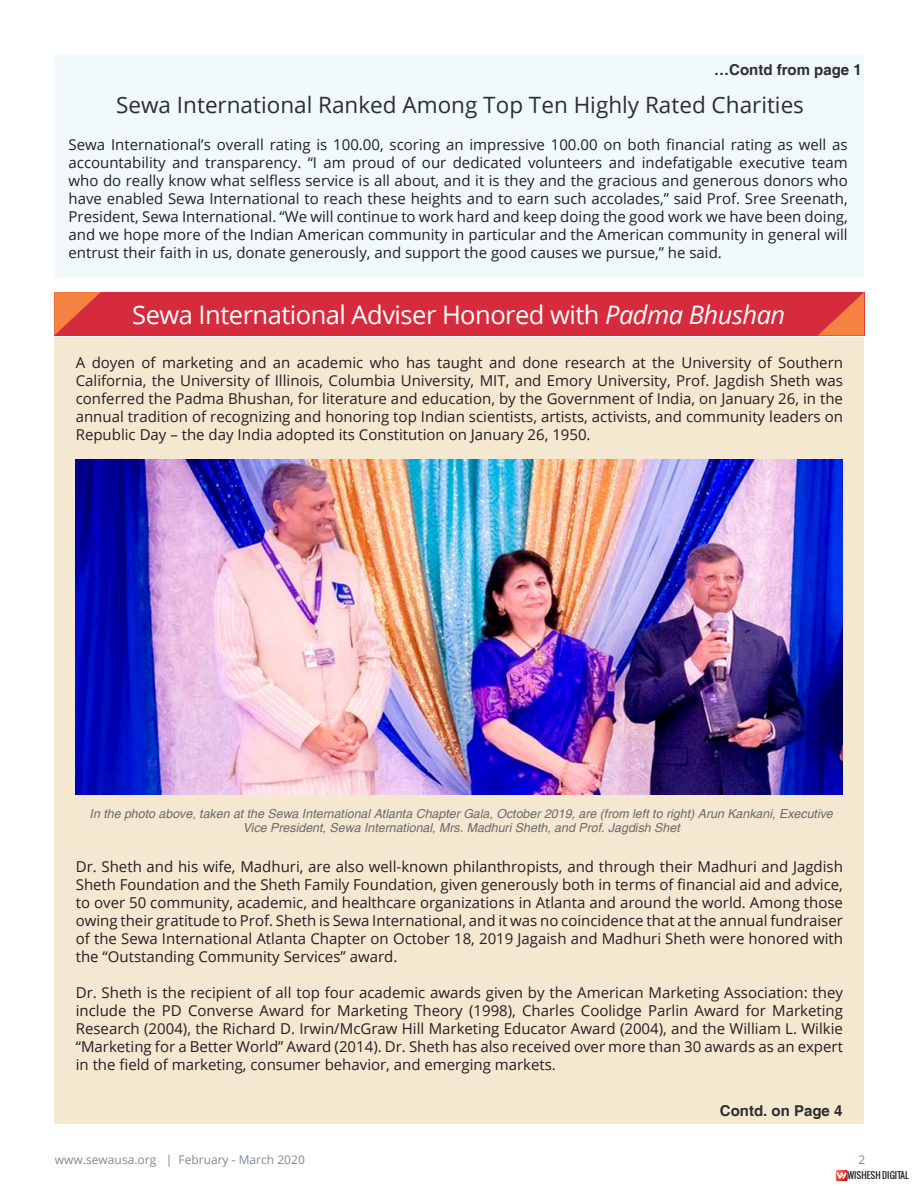
<style>
.page{position:relative;width:918px;height:1188px;background:#fff}
.page>*{position:absolute;margin:0;border:0;box-sizing:border-box;transform-origin:0 0}
.t1{font:25.5px "Open Sans";letter-spacing:-.02em;color:#fff}
.t2{font:22.5px "Open Sans";color:#2d2e2e}
.t3{font:15px/18px "Open Sans";color:#231f20;text-align:justify}
.t4{font:700 15px "Helvetica";color:#2d2e2e}
.t5{font:italic 12.45px/13.5px "Helvetica";color:#6b6b6b;text-align:center}
.t6{font:12px "Open Sans";color:#7e8a98}
.t7{font:9px "Oswald";color:#231f20}
.s1{font-style:italic}
</style>
<div class="page">
<div style="left:54px;top:54px;width:810px;height:224px;background:#ebf7fa"></div>
<svg style="left:836px;top:1170px;width:11px;height:11px"></svg>
<div style="left:54px;top:337px;width:810px;height:786px;background:#f5e8d1"></div>
<div style="left:54px;top:292px;width:811px;height:44px;background:#d62b3d"></div>
<svg style="left:54px;top:292px;width:47px;height:44px"></svg>
<svg style="left:818px;top:292px;width:46px;height:44px"></svg>
<img style="left:75px;top:460px;width:768px;height:335px">
<p class="t4" style="left:714px;top:61px;width:149px">…Contd from page 1</p>
<p class="t2" style="left:116px;top:90px;width:689px">Sewa International Ranked Among Top Ten Highly Rated Charities</p>
<p class="t3" style="left:69px;top:135px;width:781px">Sewa International’s overall rating is 100.00, scoring an impressive 100.00 on both financial rating as well as accountability and transparency. “I am proud of our dedicated volunteers and indefatigable executive team who do really know what selfless service is all about, and it is they and the gracious and generous donors who have enabled Sewa International to reach these heights and to earn such accolades,” said Prof. Sree Sreenath, President, Sewa International. “We will continue to work hard and keep doing the good work we have been doing, and we hope more of the Indian American community in particular and the American community in general will entrust their faith in us, donate generously, and support the good causes we pursue,” he said.</p>
<p class="t1" style="left:132px;top:297px;width:655px">Sewa International Adviser Honored with <span class="s1">Padma Bhushan</span></p>
<p class="t3" style="left:76px;top:353px;width:769px">A doyen of marketing and an academic who has taught and done research at the University of Southern California, the University of Illinois, Columbia University, MIT, and Emory University, Prof. Jagdish Sheth was conferred the Padma Bhushan, for literature and education, by the Government of India, on January 26, in the annual tradition of recognizing and honoring top Indian scientists, artists, activists, and community leaders on Republic Day – the day India adopted its Constitution on January 26, 1950.</p>
<p class="t5" style="left:90px;top:808px;width:745px">In the photo above, taken at the Sewa International Atlanta Chapter Gala, October 2019, are (from left to right) Arun Kankani, Executive<br>Vice President, Sewa International, Mrs. Madhuri Sheth, and Prof. Jagdish Shet</p>
<p class="t3" style="left:76px;top:857px;width:769px">Dr. Sheth and his wife, Madhuri, are also well-known philanthropists, and through their Madhuri and Jagdish Sheth Foundation and the Sheth Family Foundation, given generously both in terms of financial aid and advice, to over 50 community, academic, and healthcare organizations in Atlanta and around the world. Among those owing their gratitude to Prof. Sheth is Sewa International, and it was no coincidence that at the annual fundraiser of the Sewa International Atlanta Chapter on October 18, 2019 Jagaish and Madhuri Sheth were honored with the “Outstanding Community Services” award.</p>
<p class="t3" style="left:76px;top:983px;width:769px">Dr. Sheth is the recipient of all top four academic awards given by the American Marketing Association: they include the PD Converse Award for Marketing Theory (1998), Charles Coolidge Parlin Award for Marketing Research (2004), the Richard D. Irwin/McGraw Hill Marketing Educator Award (2004), and the William L. Wilkie “Marketing for a Better World” Award (2014). Dr. Sheth has also received over more than 30 awards as an expert in the field of marketing, consumer behavior, and emerging markets.</p>
<p class="t4" style="left:720px;top:1101px;width:124px">Contd. on Page 4</p>
<p class="t6" style="left:55px;top:1151px;width:251px">www.sewausa.org | February - March 2020</p>
<p class="t6" style="left:859px;top:1151px;width:8px">2</p>
<p class="t7" style="left:847px;top:1168px;width:63px">WISHESH DIGITAL</p>
</div>
